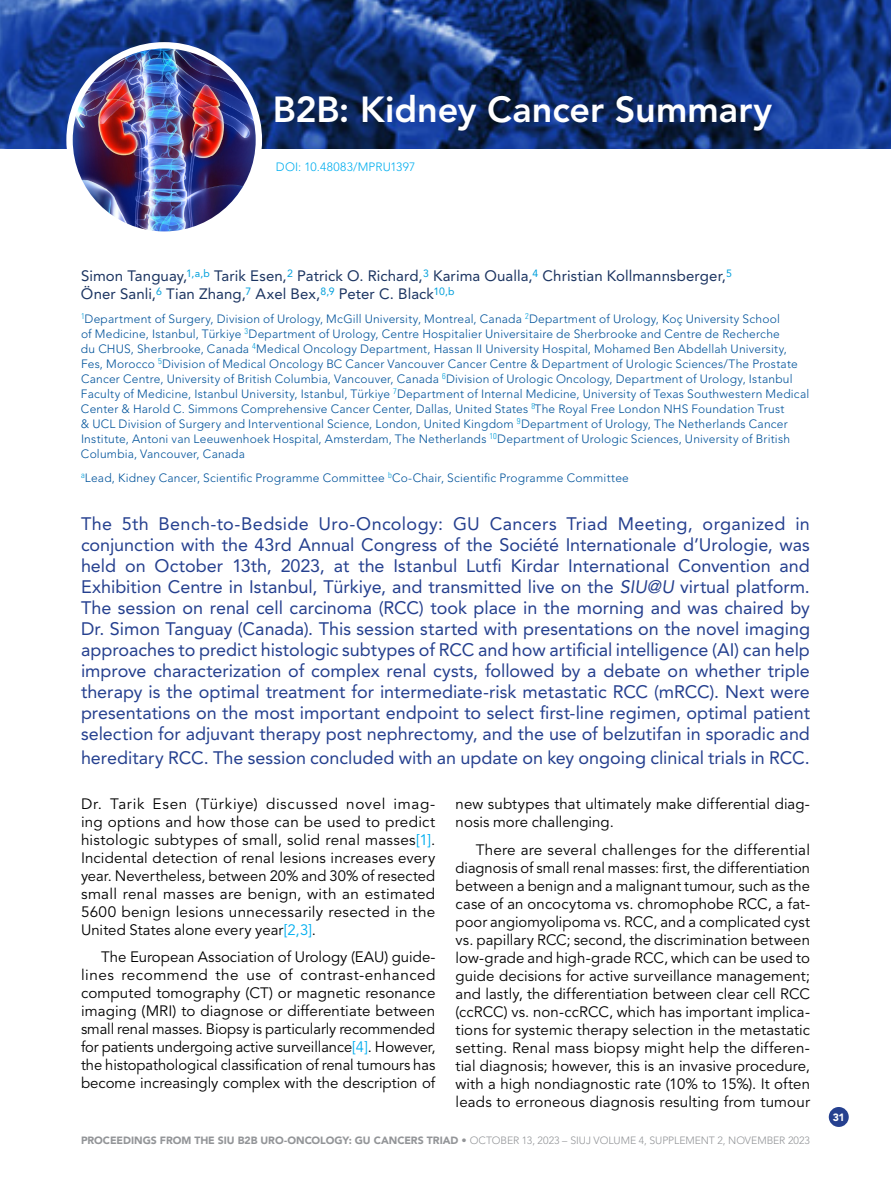
<style>
.page{position:relative;width:891px;height:1188px;background:#fff}
.page>*{position:absolute;margin:0;border:0;box-sizing:border-box;transform-origin:0 0}
.t1{font:800 36px "Avenir LT Std";color:#fff}
.t2{font:18px/21px "Avenir LT Std";color:#25408f;text-align:justify}
.t3{font:15px/18px "Avenir LT Std";letter-spacing:.005em;color:#000;text-align:justify}
.t4{font:15px/18px "Avenir LT Std";letter-spacing:.005em;color:#1b3461}
.t5{font:300 12px/15px "Avenir LT Std";letter-spacing:.015em;color:#00539b}
.t6{font:300 12px "Avenir LT Std";letter-spacing:.015em;color:#00aeef}
.t7{font:900 10.5px "Avenir LT Std";letter-spacing:-.005em;color:#939598}
.t8{font:900 10.5px "Avenir LT Std";color:#fff}
.s1{font-style:italic}
.s2{color:#00aeef}
.s3{font-weight:300}
</style>
<div class="page">
<img style="left:0;top:0;width:891px;height:149px">
<div style="left:829px;top:1107px;width:20px;height:20px;background:#25408f;border-radius:50%"></div>
<img style="left:70px;top:45px;width:189px;height:190px;border-radius:95px">
<div style="left:66px;top:42px;width:196px;height:196px;border:6px solid #fff;border-radius:50%"></div>
<h1 class="t1" style="left:273px;top:88px;width:501px">B2B: Kidney Cancer Summary</h1>
<p class="t6" style="left:276px;top:160px;width:141px">DOI: 10.48083/MPRU1397</p>
<p class="t4" style="left:81px;top:267px;width:653px">Simon Tanguay,<sup>1,a,b</sup> Tarik Esen,<sup>2</sup> Patrick O. Richard,<sup>3</sup> Karima Oualla,<sup>4</sup> Christian Kollmannsberger,<sup>5<br></sup>Öner Sanli,<sup>6</sup> Tian Zhang,<sup>7</sup> Axel Bex,<sup>8,9</sup> Peter C. Black<sup>10,b</sup></p>
<p class="t5" style="left:81px;top:312px;width:730px"><sup>1</sup>Department of Surgery, Division of Urology, McGill University, Montreal, Canada <sup>2</sup>Department of Urology, Koç University School<br>of Medicine, Istanbul, Türkiye <sup>3</sup>Department of Urology, Centre Hospitalier Universitaire de Sherbrooke and Centre de Recherche<br>du CHUS, Sherbrooke, Canada <sup>4</sup>Medical Oncology Department, Hassan II University Hospital, Mohamed Ben Abdellah University, Fes, Morocco <sup>5</sup>Division of Medical Oncology BC Cancer Vancouver Cancer Centre &amp; Department of Urologic Sciences/The Prostate Cancer Centre, University of British Columbia, Vancouver, Canada <sup>6</sup>Division of Urologic Oncology, Department of Urology, Istanbul Faculty of Medicine, Istanbul University, Istanbul, Türkiye <sup>7</sup>Department of Internal Medicine, University of Texas Southwestern Medical Center &amp; Harold C. Simmons Comprehensive Cancer Center, Dallas, United States <sup>8</sup>The Royal Free London NHS Foundation Trust<br>&amp; UCL Division of Surgery and Interventional Science, London, United Kingdom <sup>9</sup>Department of Urology, The Netherlands Cancer Institute, Antoni van Leeuwenhoek Hospital, Amsterdam, The Netherlands <sup>10</sup>Department of Urologic Sciences, University of British Columbia, Vancouver, Canada</p>
<p class="t5" style="left:81px;top:471px;width:549px"><sup>a</sup>Lead, Kidney Cancer, Scientific Programme Committee <sup>b</sup>Co-Chair, Scientific Programme Committee</p>
<p class="t2" style="left:81px;top:514px;width:731px">The 5th Bench-to-Bedside Uro-Oncology: GU Cancers Triad Meeting, organized in conjunction with the 43rd Annual Congress of the Société Internationale d’Urologie, was held on October 13th, 2023, at the Istanbul Lutfi Kirdar International Convention and Exhibition Centre in Istanbul, Türkiye, and transmitted live on the <span class="s1">SIU@U</span> virtual platform.<br>The session on renal cell carcinoma (RCC) took place in the morning and was chaired by Dr. Simon Tanguay (Canada). This session started with presentations on the novel imaging approaches to predict histologic subtypes of RCC and how artificial intelligence (AI) can help improve characterization of complex renal cysts, followed by a debate on whether triple therapy is the optimal treatment for intermediate-risk metastatic RCC (mRCC). Next were presentations on the most important endpoint to select first-line regimen, optimal patient selection for adjuvant therapy post nephrectomy, and the use of belzutifan in sporadic and</p>
<p class="t2" style="left:81px;top:748px;width:730px">hereditary RCC. The session concluded with an update on key ongoing clinical trials in RCC.</p>
<p class="t3" style="left:81px;top:796px;width:356px">Dr. Tarik Esen (Türkiye) discussed novel imag&shy;ing options and how those can be used to predict histologic subtypes of small, solid renal masses<span class="s2">[1]</span>.<br>Incidental detection of renal lesions increases every year. Nevertheless, between 20% and 30% of resected small renal masses are benign, with an estimated 5600 benign lesions unnecessarily resected in the United States alone every year<span class="s2">[2,3]</span>.</p>
<p class="t3" style="left:81px;top:949px;width:356px;text-indent:20px">The European Association of Urology (EAU) guide&shy;lines recommend the use of contrast-enhanced computed tomography (CT) or magnetic resonance imaging (MRI) to diagnose or differentiate between small renal masses. Biopsy is particularly recommended for patients undergoing active surveillance<span class="s2">[4]</span>. However, the histopathological classification of renal tumours has become increasingly complex with the description of</p>
<p class="t3" style="left:456px;top:796px;width:356px">new subtypes that ultimately make differential diag&shy;nosis more challenging.</p>
<p class="t3" style="left:456px;top:841px;width:356px;text-indent:20px">There are several challenges for the differential diagnosis of small renal masses: first, the differentiation between a benign and a malignant tumour, such as the case of an oncocytoma vs. chromophobe RCC, a fat&shy;poor angiomyolipoma vs. RCC, and a complicated cyst vs. papillary RCC; second, the discrimination between low-grade and high-grade RCC, which can be used to guide decisions for active surveillance management; and lastly, the differentiation between clear cell RCC (ccRCC) vs. non-ccRCC, which has important implica&shy;tions for systemic therapy selection in the metastatic setting. Renal mass biopsy might help the differen&shy;tial diagnosis; however, this is an invasive procedure, with a high nondiagnostic rate (10% to 15%). It often leads to erroneous diagnosis resulting from tumour</p>
<p class="t7" style="left:81px;top:1134px;width:730px">PROCEEDINGS FROM THE SIU B2B URO-ONCOLOGY: GU CANCERS TRIAD • <span class="s3">OCTOBER 13, 2023 – SIUJ VOLUME 4, SUPPLEMENT 2, NOVEMBER 2023</span></p>
<p class="t8" style="left:833px;top:1111px;width:14px">31</p>
</div>
